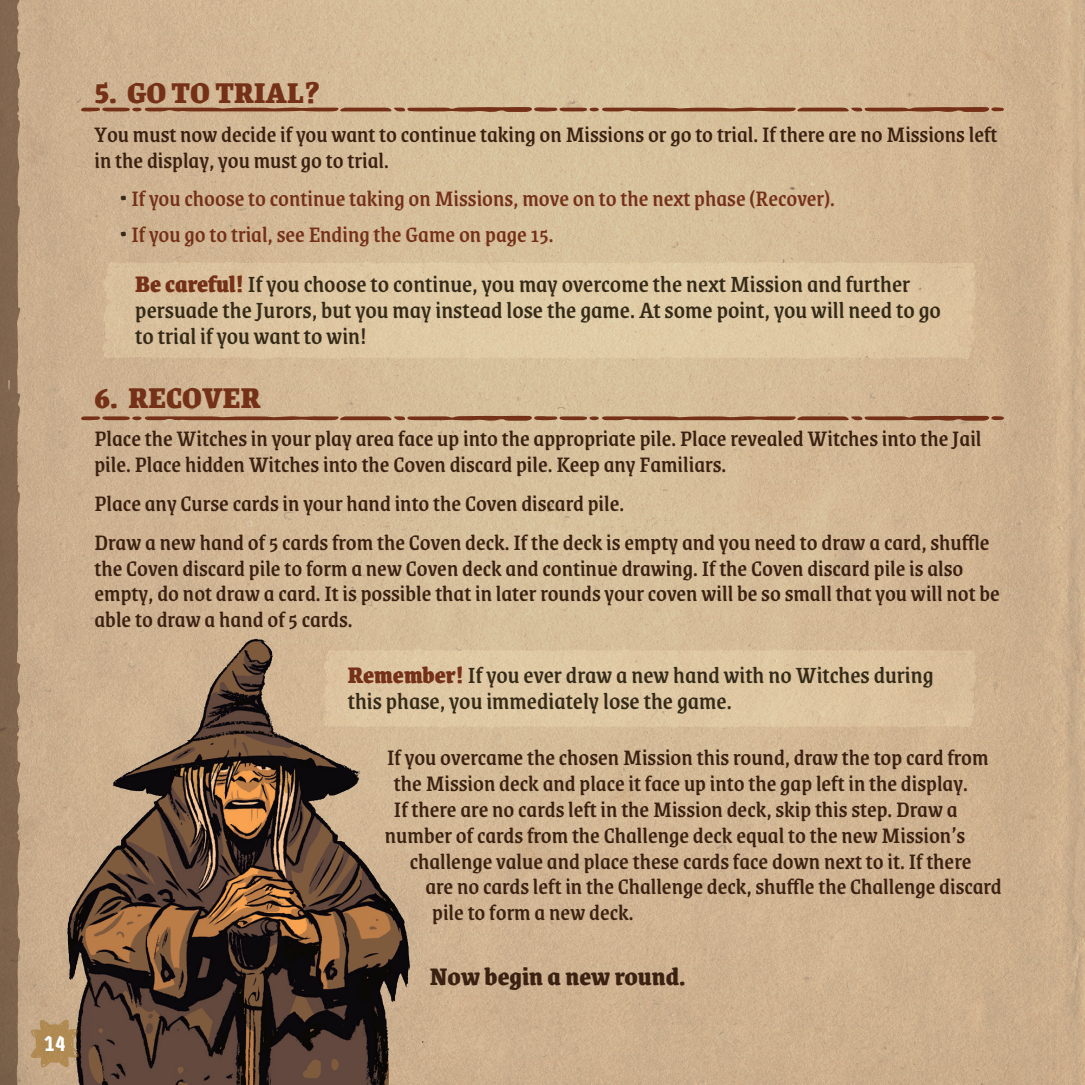
<style>
.page{position:relative;width:1085px;height:1085px;background:#fff}
.page>*{position:absolute;margin:0;border:0;box-sizing:border-box;transform-origin:0 0}
.t1{font:900 31.5px "Grenze";letter-spacing:.01em;color:#753118}
.t2{font:800 27px "Grenze";color:#3b2111}
.t3{font:500 24.75px/25.9px "Grenze";color:#352a18}
.t4{font:500 23.62px/25.9px "Grenze";color:#3b2111}
.t5{font:500 23.62px "Grenze";color:#753118}
.t6{font:22.5px "Germania One";color:#fff}
.s1{font-weight:800;font-size:31.5px;color:#352a18}
.s2{font-weight:900;color:#753118}
</style>
<div class="page">
<img style="left:20px;top:0;width:1064px;height:1084px">
<svg style="left:81px;top:107px;width:922px;height:5px;background:#915a3e"></svg>
<svg style="left:81px;top:415px;width:922px;height:6px;background:#9c694c"></svg>
<svg style="left:102px;top:261px;width:874px;height:98px;background:#ddc6a1"></svg>
<svg style="left:489px;top:649px;width:487px;height:78px;background:#dcc5a0"></svg>
<img style="left:20px;top:633px;width:469px;height:451px">
<svg style="left:31px;top:1019px;width:48px;height:48px;background:#af8d5f"></svg>
<div style="left:0;top:0;width:20px;height:1084px;background:#80654d"></div>
<p class="t6" style="left:44px;top:1030px;width:23px">14</p>
<p class="t1" style="left:94px;top:68px;width:227px">5. GO TO TRIAL?</p>
<p class="t4" style="left:94px;top:120px;width:904px">You must now decide if you want to continue taking on Missions or go to trial. If there are no Missions left in the display, you must go to trial.</p>
<p class="t5" style="left:120px;top:182px;width:716px"><span class="s1">·</span> If you choose to continue taking on Missions, move on to the next phase (Recover).</p>
<p class="t5" style="left:120px;top:217px;width:435px"><span class="s1">·</span> If you go to trial, see Ending the Game on page 15.</p>
<p class="t3" style="left:135px;top:270px;width:807px"><span class="s2">Be careful!</span> If you choose to continue, you may overcome the next Mission and further persuade the Jurors, but you may instead lose the game. At some point, you will need to go to trial if you want to win!</p>
<p class="t1" style="left:94px;top:372px;width:167px">6. RECOVER</p>
<p class="t4" style="left:94px;top:424px;width:888px">Place the Witches in your play area face up into the appropriate pile. Place revealed Witches into the Jail pile. Place hidden Witches into the Coven discard pile. Keep any Familiars.</p>
<p class="t4" style="left:94px;top:489px;width:531px">Place any Curse cards in your hand into the Coven discard pile.</p>
<p class="t4" style="left:94px;top:527px;width:906px">Draw a new hand of 5 cards from the Coven deck. If the deck is empty and you need to draw a card, shuffle the Coven discard pile to form a new Coven deck and continue drawing. If the Coven discard pile is also empty, do not draw a card. It is possible that in later rounds your coven will be so small that you will not be able to draw a hand of 5 cards.</p>
<p class="t3" style="left:348px;top:660px;width:587px"><span class="s2">Remember!</span> If you ever draw a new hand with no Witches during this phase, you immediately lose the game.</p>
<p class="t4" style="left:387px;top:743px;width:603px">If you overcame the chosen Mission this round, draw the top card from</p>
<p class="t4" style="left:394px;top:768px;width:575px">the Mission deck and place it face up into the gap left in the display.</p>
<p class="t4" style="left:394px;top:794px;width:565px">If there are no cards left in the Mission deck, skip this step. Draw a</p>
<p class="t4" style="left:385px;top:820px;width:582px">number of cards from the Challenge deck equal to the new Mission’s</p>
<p class="t4" style="left:409px;top:846px;width:563px">challenge value and place these cards face down next to it. If there</p>
<p class="t4" style="left:425px;top:872px;width:578px">are no cards left in the Challenge deck, shuffle the Challenge discard</p>
<p class="t4" style="left:432px;top:898px;width:203px">pile to form a new deck.</p>
<p class="t2" style="left:430px;top:955px;width:257px">Now begin a new round.</p>
</div>
